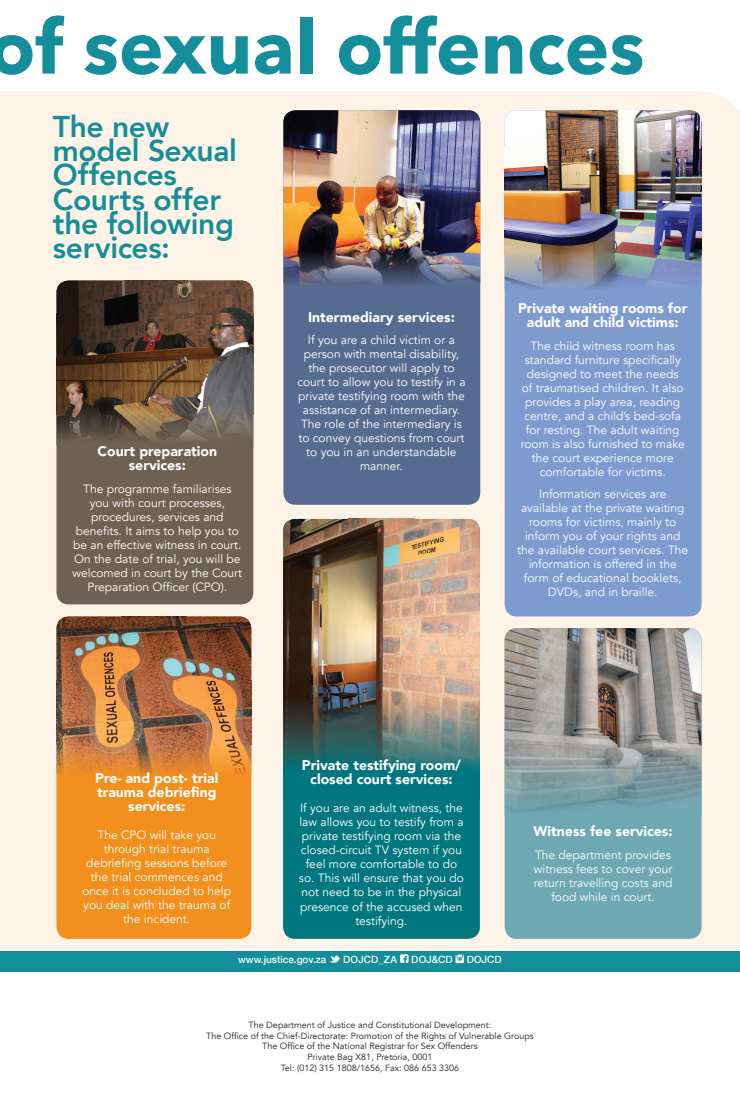
<style>
.page{position:relative;width:740px;height:1106px;background:#fff}
.page>*{position:absolute;margin:0;border:0;box-sizing:border-box;transform-origin:0 0}
.t1{font:700 75px "Avenir Next";color:#148e9a}
.t2{font:800 30px/24px "Avenir";letter-spacing:-.01em;color:#148e9a}
.t3{font:900 14px/14px "Avenir";color:#fff;text-align:center}
.t4{font:12px/14px "Avenir";color:#fff;text-align:center}
.t5{font:500 10px "Helvetica Neue";letter-spacing:.005em;color:#fff}
.t6{font:9px/10.8px "Avenir";color:#231f20;text-align:center}
</style>
<div class="page">
<div style="left:1px;top:91px;width:739px;height:858px;background:#fdf3e6"></div>
<div style="left:56px;top:616px;width:195px;height:322px;background:#f28f1d;border-radius:12px"></div>
<img style="left:56px;top:616px;width:195px;height:160px">
<svg style="left:0;top:91px;width:1px;height:858px"></svg>
<div style="left:56px;top:280px;width:197px;height:324px;background:#6e6152;border-radius:12px"></div>
<img style="left:56px;top:280px;width:197px;height:168px">
<div style="left:283px;top:110px;width:197px;height:395px;background:#566b90;border-radius:12px"></div>
<img style="left:283px;top:110px;width:197px;height:176px">
<div style="left:505px;top:110px;width:196px;height:506px;background:#7e9bd0;border-radius:12px"></div>
<img style="left:505px;top:110px;width:196px;height:179px">
<div style="left:505px;top:628px;width:196px;height:310px;background:#6ea8b3;border-radius:12px"></div>
<img style="left:505px;top:628px;width:196px;height:184px">
<div style="left:283px;top:519px;width:197px;height:419px;background:#00777f;border-radius:12px"></div>
<img style="left:283px;top:519px;width:197px;height:250px">
<div style="left:0;top:950px;width:740px;height:21px;background:#148e9a"></div>
<svg style="left:329px;top:955px;width:11px;height:8px"></svg>
<svg style="left:400px;top:954px;width:8px;height:8px"></svg>
<svg style="left:455px;top:954px;width:9px;height:9px"></svg>
<h1 class="t1" style="left:-12px;top:1px;width:658px">of sexual offences</h1>
<h2 class="t2" style="left:53px;top:113px;width:186px">The new model Sexual<br>Offences<br>Courts offer the following services:</h2>
<p class="t3" style="left:98px;top:444px;width:121px">Court preparation services:</p>
<p class="t4" style="left:72px;top:482px;width:171px">The programme familiarises you with court processes, procedures, services and benefits. It aims to help you to be an effective witness in court.<br>On the date of trial, you will be welcomed in court by the Court<br>Preparation Officer (CPO).</p>
<p class="t3" style="left:308px;top:309px;width:148px">Intermediary services:</p>
<p class="t4" style="left:297px;top:333px;width:170px">If you are a child victim or a person with mental disability, the prosecutor will apply to court to allow you to testify in a private testifying room with the assistance of an intermediary.<br>The role of the intermediary is to convey questions from court to you in an understandable manner.</p>
<p class="t3" style="left:518px;top:301px;width:171px">Private waiting rooms for adult and child victims:</p>
<p class="t4" style="left:521px;top:338px;width:166px">The child witness room has standard furniture specifically designed to meet the needs of traumatised children. It also provides a play area, reading centre, and a child’s bed-sofa for resting. The adult waiting room is also furnished to make the court experience more comfortable for victims.</p>
<p class="t4" style="left:517px;top:487px;width:172px">Information services are available at the private waiting rooms for victims, mainly to inform you of your rights and the available court services. The information is offered in the form of educational booklets,<br>DVDs, and in braille.</p>
<p class="t3" style="left:95px;top:770px;width:125px">Pre- and post- trial trauma debriefing services:</p>
<p class="t4" style="left:82px;top:827px;width:150px">The CPO will take you through trial trauma debriefing sessions before the trial commences and once it is concluded to help you deal with the trauma of the incident.</p>
<p class="t3" style="left:302px;top:758px;width:160px">Private testifying room/ closed court services:</p>
<p class="t4" style="left:299px;top:801px;width:166px">If you are an adult witness, the law allows you to testify from a private testifying room via the closed-circuit TV system if you feel more comfortable to do so. This will ensure that you do not need to be in the physical presence of the accused when testifying.</p>
<p class="t5" style="left:238px;top:951px;width:90px">www.justice.gov.za</p>
<p class="t5" style="left:343px;top:951px;width:55px">DOJCD_ZA</p>
<p class="t5" style="left:411px;top:951px;width:43px">DOJ&amp;CD</p>
<p class="t5" style="left:467px;top:951px;width:37px">DOJCD</p>
<p class="t3" style="left:533px;top:824px;width:140px">Witness fee services:</p>
<p class="t4" style="left:534px;top:847px;width:140px">The department provides witness fees to cover your return travelling costs and food while in court.</p>
<p class="t6" style="left:206px;top:1019px;width:329px">The Department of Justice and Constitutional Development:<br>The Office of the Chief-Directorate: Promotion of the Rights of Vulnerable Groups The Office of the National Registrar for Sex Offenders<br>Private Bag X81, Pretoria, 0001<br>Tel: (012) 315 1808/1656, Fax: 086 653 3306</p>
</div>
